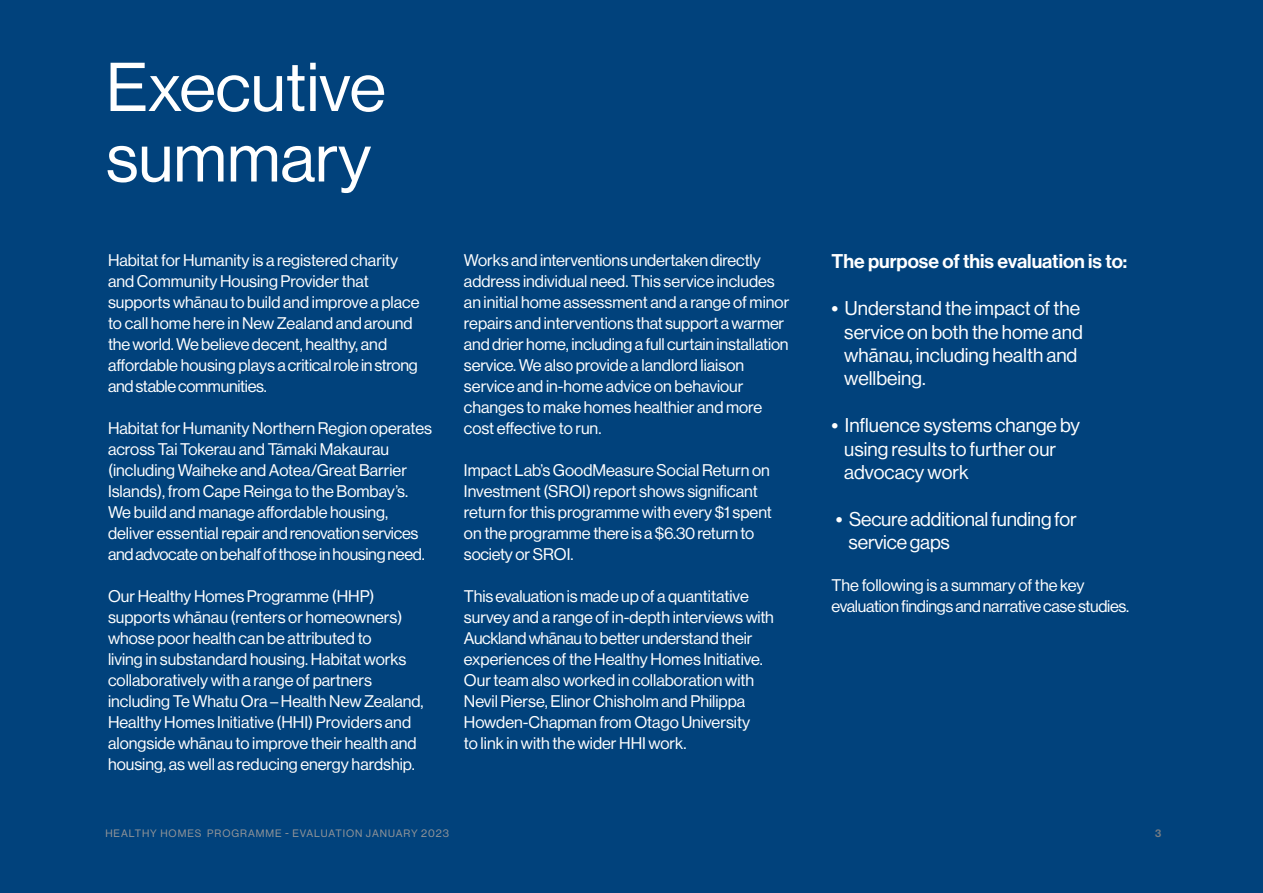
<style>
.page{position:relative;width:1263px;height:893px;background:#01427c}
.page>*{position:absolute;margin:0;border:0;box-sizing:border-box;transform-origin:0 0}
.t1{font:67.5px/70.5px "N Haas Grotesk DS Pro 55 Rg";color:#fff}
.Body_Text{font:19.5px/23.4px "N Haas Grotesk DS Pro 55 Rg";color:#fff}
.Body_Text-2{font:19.5px "N Haas Grotesk DS Pro 65 Md";color:#fff}
.Body_Text-3{font:16.5px/21px "N Haas Grotesk DS Pro 55 Rg";color:#fff}
.Body_Text-4{font:16.5px/21px "N Haas Grotesk DS Pro 55 Rg";letter-spacing:-.02em;color:#fff}
.t2{font:10.5px "N Haas Grotesk DS Pro 55 Rg";letter-spacing:.09em;color:#939598}
.t3{font:10.5px "N Haas Grotesk DS Pro 65 Md";color:#787d83}
.s1{font-family:"N Haas Grotesk DS Pro 65 Md"}
</style>
<div class="page">
<p class="t1" style="left:106px;top:53px;width:281px">Executive summary</p>
<p class="Body_Text-3" style="left:108px;top:250px;width:313px">Habitat for Humanity is a registered charity and Community Housing Provider that supports whānau to build and improve a place to call home here in New Zealand and around the world. We believe decent, healthy, and affordable housing plays a critical role in strong and stable communities.</p>
<p class="Body_Text-3" style="left:108px;top:418px;width:326px">Habitat for Humanity Northern Region operates across Tai Tokerau and Tāmaki Makaurau (including Waiheke and Aotea/Great Barrier Islands), from Cape Reinga to the Bombay’s.<br>We build and manage affordable housing, deliver essential repair and renovation services and advocate on behalf of those in housing need.</p>
<p class="Body_Text-3" style="left:108px;top:586px;width:317px">Our Healthy Homes Programme (HHP) supports whānau (renters or homeowners) whose poor health can be attributed to<br>living in substandard housing. Habitat works collaboratively with a range of partners including Te Whatu Ora – Health New Zealand, Healthy Homes Initiative (HHI) Providers and alongside whānau to improve their health and housing, as well as reducing energy hardship.</p>
<p class="Body_Text-3" style="left:464px;top:250px;width:327px">Works and interventions undertaken directly address individual need. This service includes an initial home assessment and a range of minor repairs and interventions that support a warmer and drier home, including a full curtain installation service. We also provide a landlord liaison service and in-home advice on behaviour changes to make homes healthier and more cost effective to run.</p>
<p class="Body_Text-3" style="left:464px;top:460px;width:310px">Impact Lab’s GoodMeasure Social Return on Investment (SROI) report shows significant return for this programme with every $1 spent on the programme there is a $6.30 return to society or SROI.</p>
<p class="Body_Text-3" style="left:464px;top:586px;width:311px">This evaluation is made up of a quantitative survey and a range of in-depth interviews with Auckland whānau to better understand their experiences of the Healthy Homes Initiative.<br>Our team also worked in collaboration with Nevil Pierse, Elinor Chisholm and Philippa Howden-Chapman from Otago University<br>to link in with the wider HHI work.</p>
<p class="Body_Text-2" style="left:831px;top:250px;width:297px">The purpose of this evaluation is to:</p>
<p class="Body_Text" style="left:831px;top:297px;width:250px"><span class="s1">•</span> Understand the impact of the</p>
<p class="Body_Text" style="left:844px;top:320px;width:240px">service on both the home and whānau, including health and wellbeing.</p>
<p class="Body_Text" style="left:831px;top:414px;width:250px"><span class="s1">•</span> Influence systems change by</p>
<p class="Body_Text" style="left:844px;top:437px;width:213px">using results to further our</p>
<p class="Body_Text" style="left:844px;top:460px;width:126px">advocacy work</p>
<p class="Body_Text" style="left:836px;top:507px;width:242px"><span class="s1">•</span> Secure additional funding for</p>
<p class="Body_Text" style="left:848px;top:531px;width:103px">service gaps</p>
<p class="Body_Text-4" style="left:831px;top:575px;width:299px">The following is a summary of the key evaluation findings and narrative case studies.</p>
<p class="t2" style="left:105px;top:828px;width:345px">HEALTHY HOMES PROGRAMME - EVALUATION JANUARY 2023</p>
<p class="t3" style="left:1155px;top:828px;width:8px">3</p>
</div>
